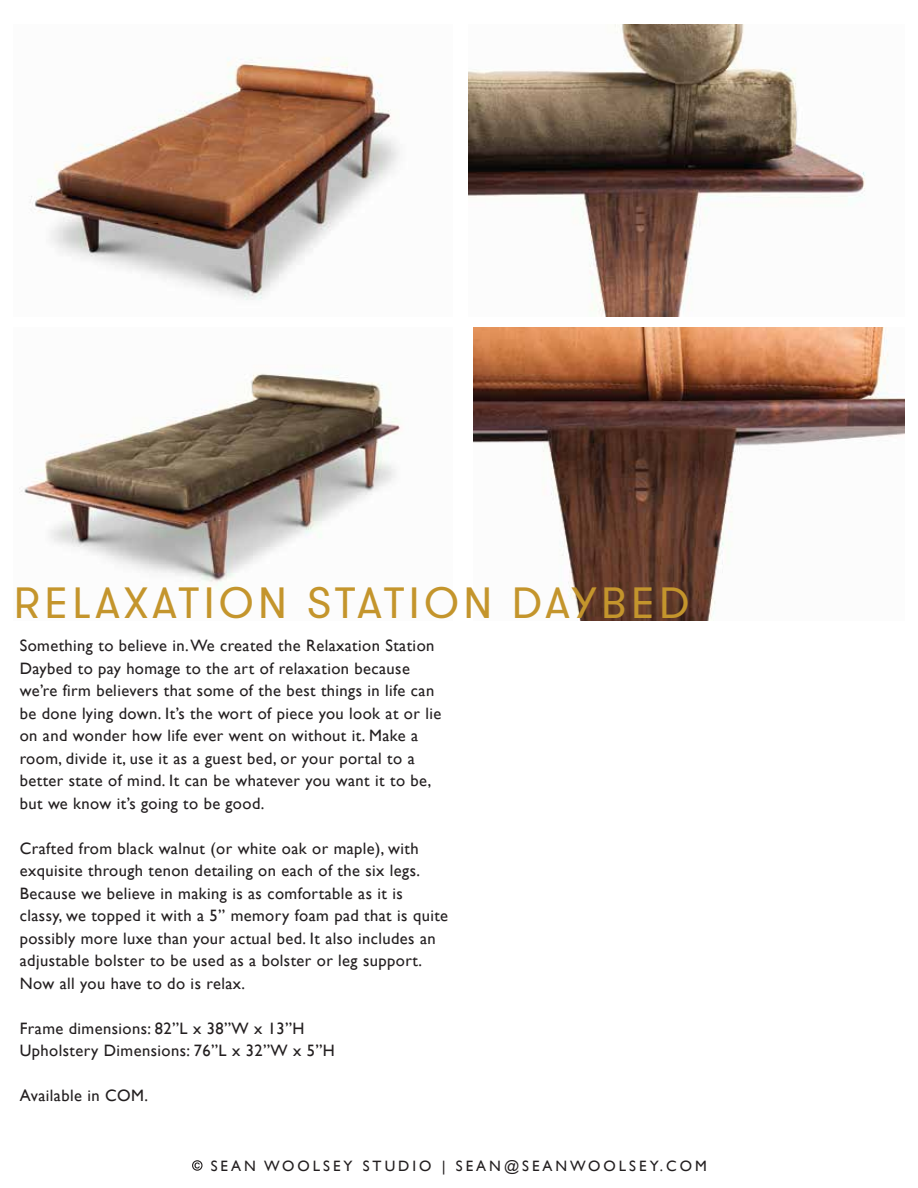
<style>
.page{position:relative;width:918px;height:1188px;background:#fff}
.page>*{position:absolute;margin:0;border:0;box-sizing:border-box;transform-origin:0 0}
.t1{font:43.5px "GT Walsheim";letter-spacing:.1em;color:#c4952c}
.t2{font:16.5px/22.5px "Gill Sans";letter-spacing:.025em;color:#231f20}
.t3{font:15px "Gill Sans";letter-spacing:.2em;color:#231f20}
</style>
<div class="page">
<img style="left:19px;top:373px;width:381px;height:217px">
<svg style="left:192px;top:1160px;width:11px;height:11px"></svg>
<img style="left:29px;top:57px;width:371px;height:243px">
<img style="left:474px;top:328px;width:430px;height:292px">
<img style="left:469px;top:24px;width:396px;height:293px">
<h1 class="t1" style="left:14px;top:576px;width:677px">RELAXATION STATION DAYBED</h1>
<p class="t2" style="left:20px;top:634px;width:423px">Something to believe in. We created the Relaxation Station Daybed to pay homage to the art of relaxation because we’re firm believers that some of the best things in life can be done lying down. It’s the wort of piece you look at or lie on and wonder how life ever went on without it. Make a room, divide it, use it as a guest bed, or your portal to a better state of mind. It can be whatever you want it to be, but we know it’s going to be good.</p>
<p class="t2" style="left:20px;top:837px;width:430px">Crafted from black walnut (or white oak or maple), with exquisite through tenon detailing on each of the six legs.<br>Because we believe in making is as comfortable as it is classy, we topped it with a 5” memory foam pad that is quite possibly more luxe than your actual bed. It also includes an adjustable bolster to be used as a bolster or leg support.<br>Now all you have to do is relax.</p>
<p class="t2" style="left:20px;top:1017px;width:317px">Frame dimensions: 82”L x 38”W x 13”H<br>Upholstery Dimensions: 76”L x 32”W x 5”H</p>
<p class="t2" style="left:20px;top:1084px;width:130px">Available in COM.</p>
<p class="t3" style="left:211px;top:1157px;width:498px">SEAN WOOLSEY STUDIO | SEAN@SEANWOOLSEY.COM</p>
</div>
